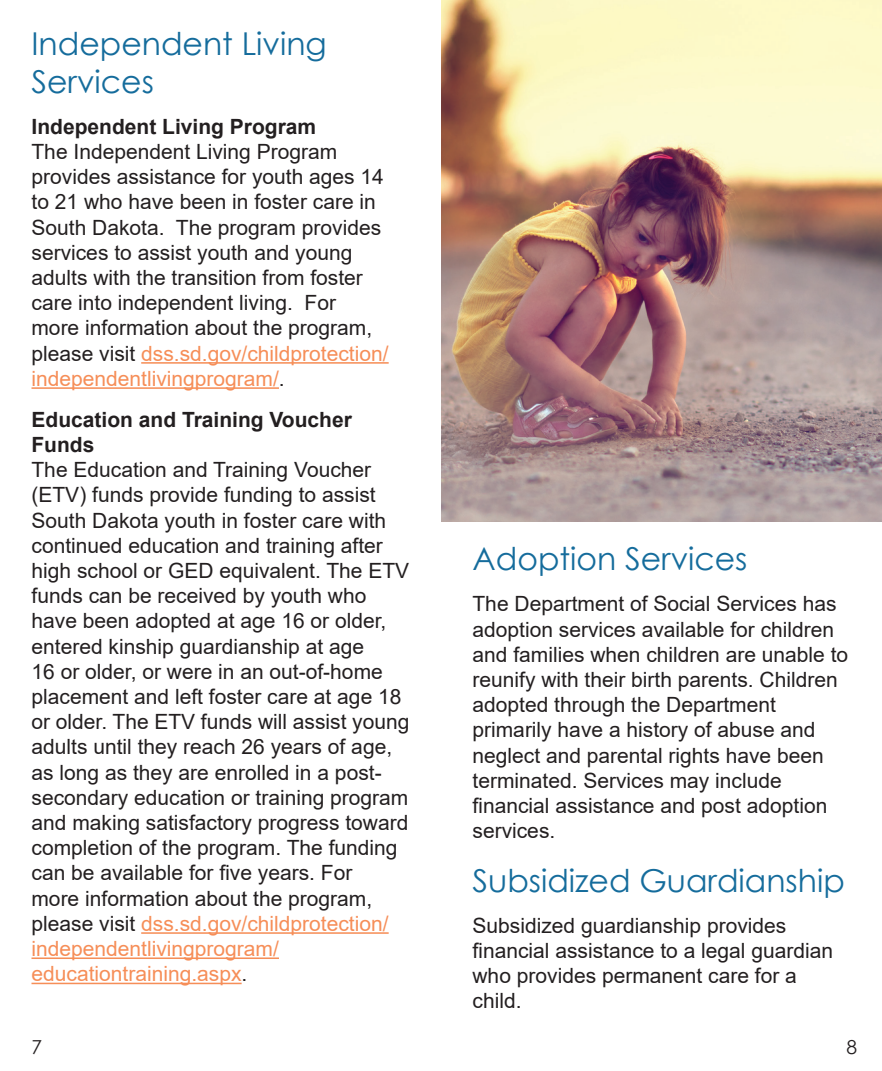
<style>
.page{position:relative;width:882px;height:1071px;background:#fff}
.page>*{position:absolute;margin:0;border:0;box-sizing:border-box;transform-origin:0 0}
.t1{font:31.5px/37.8px "Century Gothic";color:#156c9c}
.t2{font:21px/25.2px "Arial";color:#231f20}
.t3{font:700 21px/25.2px "Arial";color:#231f20}
.t4{font:19.25px "Century Gothic";color:#231f20}
.s1{color:#f68e58}
</style>
<div class="page">
<img style="left:441px;top:0;width:441px;height:522px">
<hr style="left:141px;top:362px;width:248px;height:2px;background:#f68e58">
<hr style="left:32px;top:387px;width:247px;height:2px;background:#f68e58">
<hr style="left:141px;top:932px;width:248px;height:2px;background:#f68e58">
<hr style="left:32px;top:957px;width:247px;height:2px;background:#f68e58">
<hr style="left:32px;top:983px;width:210px;height:1px;background:#f68e58">
<p class="t1" style="left:32px;top:24px;width:297px">Independent Living<br>Services</p>
<p class="t3" style="left:32px;top:114px;width:286px">Independent Living Program</p>
<p class="t2" style="left:32px;top:139px;width:359px">The Independent Living Program provides assistance for youth ages 14 to 21 who have been in foster care in South Dakota. The program provides services to assist youth and young adults with the transition from foster care into independent living. For more information about the program, please visit <span class="s1">dss.sd.gov/childprotection/ independentlivingprogram/</span>.</p>
<p class="t3" style="left:32px;top:407px;width:322px">Education and Training Voucher<br>Funds</p>
<p class="t2" style="left:32px;top:457px;width:379px">The Education and Training Voucher (ETV) funds provide funding to assist South Dakota youth in foster care with continued education and training after high school or GED equivalent. The ETV funds can be received by youth who have been adopted at age 16 or older, entered kinship guardianship at age<br>16 or older, or were in an out-of-home placement and left foster care at age 18 or older. The ETV funds will assist young adults until they reach 26 years of age, as long as they are enrolled in a post&shy;secondary education or training program and making satisfactory progress toward completion of the program. The funding can be available for five years. For<br>more information about the program, please visit <span class="s1">dss.sd.gov/childprotection/ independentlivingprogram/ educationtraining.aspx</span>.</p>
<p class="t1" style="left:472px;top:540px;width:277px">Adoption Services</p>
<p class="t2" style="left:472px;top:591px;width:377px">The Department of Social Services has adoption services available for children and families when children are unable to reunify with their birth parents. Children adopted through the Department primarily have a history of abuse and neglect and parental rights have been terminated. Services may include financial assistance and post adoption services.</p>
<p class="t1" style="left:472px;top:861px;width:374px">Subsidized Guardianship</p>
<p class="t2" style="left:472px;top:913px;width:362px">Subsidized guardianship provides financial assistance to a legal guardian who provides permanent care for a child.</p>
<p class="t4" style="left:32px;top:1034px;width:12px">7</p>
<p class="t4" style="left:846px;top:1034px;width:12px">8</p>
</div>
